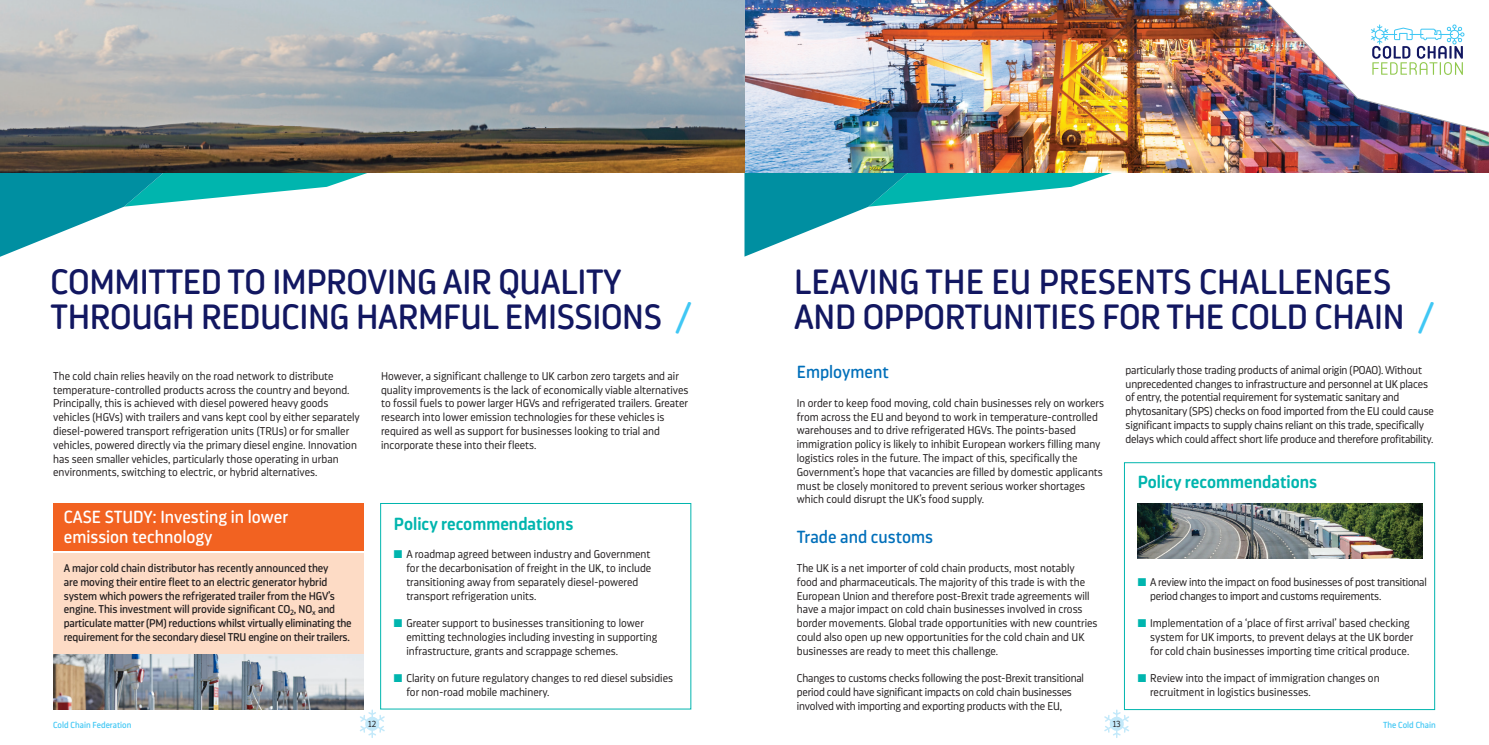
<style>
.page{position:relative;width:1489px;height:745px;background:#fff}
.page>*{position:absolute;margin:0;border:0;box-sizing:border-box;transform-origin:0 0}
.t1{font:35px/35px "Darwin Ess Rd";letter-spacing:-.01em;color:#121761}
.t2{font:17.5px/20px "Darwin Ess Rd";color:#fff}
.t3{font:600 17.5px "Darwin Ess Rd";color:#00b5ae}
.t4{font:17.5px "Darwin Ess Rd";color:#006fba}
.t5{font:300 11.25px/13.8px "Darwin Ess Rd";color:#231f20}
.t6{font:11.25px/13.8px "Darwin Ess Rd";letter-spacing:-.015em;color:#231f20}
.t7{font:300 11.25px/13.8px "Darwin Ess Rd";letter-spacing:-.02em;color:#231f20}
.t8{font:8.75px "Darwin Ess Rd";color:#40c7f4}
.t9{font:300 8.75px "Darwin Ess Rd";color:#231f20}
.s1{color:#40c7f4}
.s2{color:#00b5ae}
</style>
<div class="page">
<svg style="left:0;top:172px;width:456px;height:84px"></svg>
<div style="left:1123px;top:462px;width:311px;height:247px;border:1px solid #00b5ae"></div>
<svg style="left:744px;top:172px;width:456px;height:84px"></svg>
<img style="left:0;top:0;width:1488px;height:172px">
<img style="left:1254px;top:0;width:234px;height:135px">
<svg style="left:359px;top:709px;width:26px;height:28px"></svg>
<svg style="left:1104px;top:709px;width:25px;height:28px"></svg>
<img style="left:53px;top:654px;width:310px;height:55px">
<img style="left:1137px;top:503px;width:285px;height:55px">
<div style="left:53px;top:553px;width:310px;height:101px;background:#fddbc5"></div>
<div style="left:53px;top:502px;width:310px;height:48px;background:#f26221"></div>
<div style="left:380px;top:502px;width:311px;height:207px;border:1px solid #00b5ae"></div>
<p class="t1" style="left:50px;top:264px;width:643px">COMMITTED TO IMPROVING AIR QUALITY<br>THROUGH REDUCING HARMFUL EMISSIONS <span class="s1">/</span></p>
<p class="t5" style="left:53px;top:369px;width:308px">The cold chain relies heavily on the road network to distribute temperature-controlled products across the country and beyond.<br>Principally, this is achieved with diesel powered heavy goods vehicles (HGVs) with trailers and vans kept cool by either separately diesel-powered transport refrigeration units (TRUs) or for smaller vehicles, powered directly via the primary diesel engine. Innovation has seen smaller vehicles, particularly those operating in urban environments, switching to electric, or hybrid alternatives.</p>
<p class="t5" style="left:381px;top:369px;width:309px">However, a significant challenge to UK carbon zero targets and air quality improvements is the lack of economically viable alternatives to fossil fuels to power larger HGVs and refrigerated trailers. Greater research into lower emission technologies for these vehicles is required as well as support for businesses looking to trial and incorporate these into their fleets.</p>
<p class="t2" style="left:64px;top:506px;width:226px">CASE STUDY: Investing in lower emission technology</p>
<p class="t3" style="left:394px;top:512px;width:181px">Policy recommendations</p>
<p class="t5" style="left:406px;top:547px;width:246px;text-indent:-12px"><span class="s2">■</span> A roadmap agreed between industry and Government for the decarbonisation of freight in the UK, to include transitioning away from separately diesel-powered transport refrigeration units.</p>
<p class="t5" style="left:406px;top:616px;width:252px;text-indent:-12px"><span class="s2">■</span> Greater support to businesses transitioning to lower emitting technologies including investing in supporting infrastructure, grants and scrappage schemes.</p>
<p class="t5" style="left:406px;top:671px;width:268px;text-indent:-12px"><span class="s2">■</span> Clarity on future regulatory changes to red diesel subsidies for non-road mobile machinery.</p>
<p class="t6" style="left:64px;top:561px;width:289px">A major cold chain distributor has recently announced they<br>are moving their entire fleet to an electric generator hybrid system which powers the refrigerated trailer from the HGV’s engine. This investment will provide significant CO<sub>2</sub>, NO<sub>x</sub> and particulate matter (PM) reductions whilst virtually eliminating the requirement for the secondary diesel TRU engine on their trailers.</p>
<p class="t1" style="left:794px;top:264px;width:642px">LEAVING THE EU PRESENTS CHALLENGES<br>AND OPPORTUNITIES FOR THE COLD CHAIN <span class="s1">/</span></p>
<p class="t4" style="left:796px;top:361px;width:93px">Employment</p>
<p class="t5" style="left:796px;top:396px;width:309px">In order to keep food moving, cold chain businesses rely on workers from across the EU and beyond to work in temperature-controlled warehouses and to drive refrigerated HGVs. The points-based immigration policy is likely to inhibit European workers filling many logistics roles in the future. The impact of this, specifically the Government’s hope that vacancies are filled by domestic applicants must be closely monitored to prevent serious worker shortages which could disrupt the UK’s food supply.</p>
<p class="t4" style="left:796px;top:526px;width:138px">Trade and customs</p>
<p class="t5" style="left:796px;top:561px;width:302px">The UK is a net importer of cold chain products, most notably food and pharmaceuticals. The majority of this trade is with the European Union and therefore post-Brexit trade agreements will have a major impact on cold chain businesses involved in cross border movements. Global trade opportunities with new countries could also open up new opportunities for the cold chain and UK businesses are ready to meet this challenge.</p>
<p class="t5" style="left:796px;top:671px;width:289px">Changes to customs checks following the post-Brexit transitional period could have significant impacts on cold chain businesses involved with importing and exporting products with the EU,</p>
<p class="t5" style="left:1125px;top:363px;width:310px">particularly those trading products of animal origin (POAO). Without unprecedented changes to infrastructure and personnel at UK places of entry, the potential requirement for systematic sanitary and phytosanitary (SPS) checks on food imported from the EU could cause significant impacts to supply chains reliant on this trade, specifically delays which could affect short life produce and therefore profitability.</p>
<p class="t3" style="left:1137px;top:471px;width:181px">Policy recommendations</p>
<p class="t7" style="left:1150px;top:575px;width:278px;text-indent:-12px"><span class="s2">■</span> A review into the impact on food businesses of post transitional period changes to import and customs requirements.</p>
<p class="t5" style="left:1150px;top:616px;width:265px;text-indent:-12px"><span class="s2">■</span> Implementation of a ‘place of first arrival’ based checking system for UK imports, to prevent delays at the UK border for cold chain businesses importing time critical produce.</p>
<p class="t5" style="left:1150px;top:671px;width:231px;text-indent:-12px"><span class="s2">■</span> Review into the impact of immigration changes on recruitment in logistics businesses.</p>
<p class="t8" style="left:53px;top:719px;width:80px">Cold Chain Federation</p>
<p class="t9" style="left:368px;top:718px;width:9px">12</p>
<p class="t9" style="left:1112px;top:718px;width:9px">13</p>
<p class="t8" style="left:1382px;top:719px;width:54px">The Cold Chain</p>
</div>
